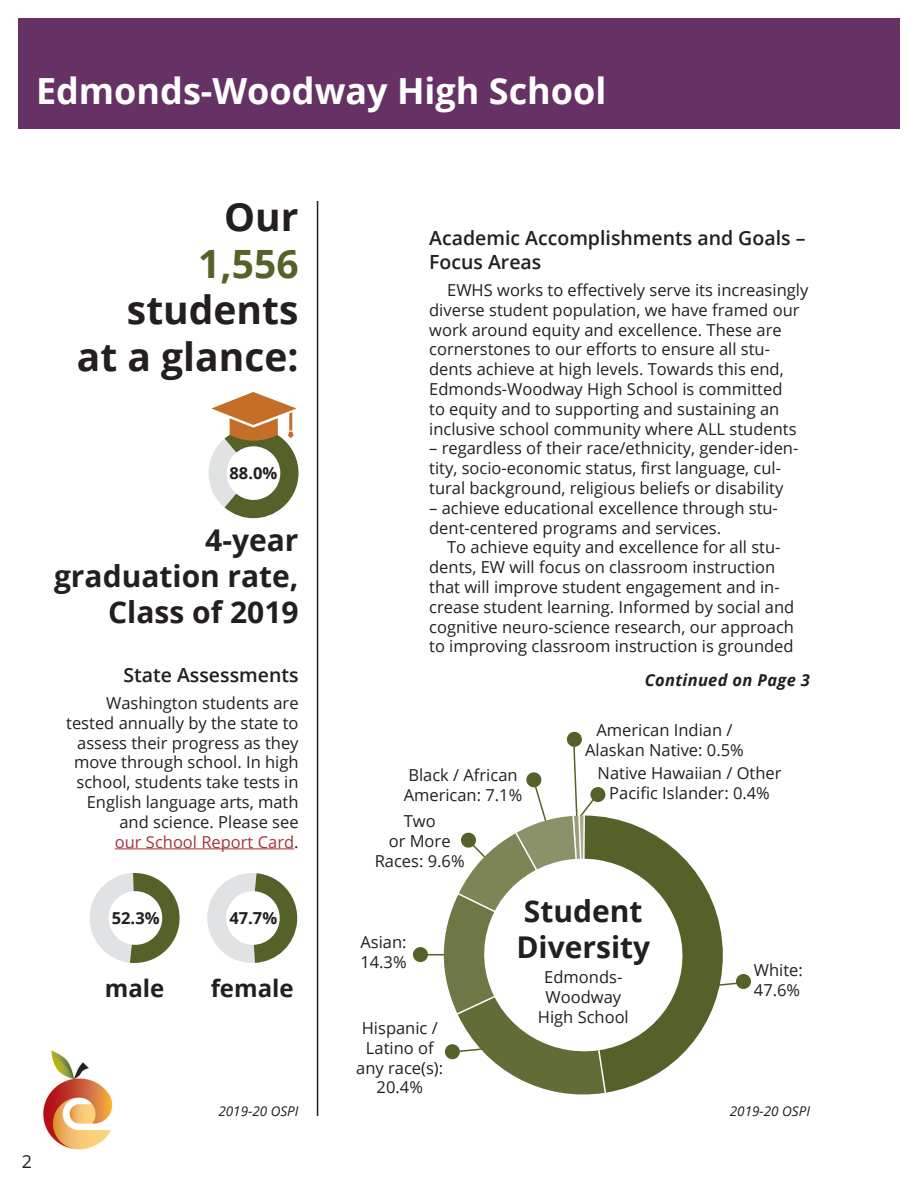
<style>
.page{position:relative;width:918px;height:1188px;background:#fff}
.page>*{position:absolute;margin:0;border:0;box-sizing:border-box;transform-origin:0 0}
.t1{font:700 39px/46.8px "Open Sans";color:#231f20;text-align:right}
.t2{font:700 36px "Open Sans";color:#fff}
.t3{font:700 30px/36px "Open Sans";color:#231f20}
.t4{font:700 24px "Open Sans";color:#231f20}
.Subhead{font:600 19.5px/23.4px "Open Sans";color:#231f20}
.t5{font:18px "Open Sans";color:#231f20}
.Body_text{font:16.5px/19.8px "Open Sans";color:#231f20}
.t6{font:italic 700 16.5px "Open Sans";letter-spacing:.02em;color:#231f20}
.t7{font:700 16.5px "Open Sans";color:#231f20}
.t8{font:italic 13.5px "Open Sans";color:#231f20}
.s1{color:#54622a}
.s2{color:#a73339}
</style>
<div class="page">
<svg style="left:89px;top:873px;width:91px;height:90px"></svg>
<svg style="left:207px;top:873px;width:91px;height:90px"></svg>
<div style="left:18px;top:18px;width:882px;height:111px;background:#663165"></div>
<img style="left:43px;top:1050px;width:70px;height:100px">
<hr style="left:317px;top:201px;width:1px;height:915px;background:#231f20">
<div style="left:226px;top:891px;width:54px;height:54px;background:#fff;border-radius:50%"></div>
<div style="left:109px;top:891px;width:53px;height:54px;background:#fff;border-radius:50%"></div>
<hr style="left:115px;top:848px;width:179px;height:1px;background:#a73339">
<svg style="left:208px;top:392px;width:91px;height:127px"></svg>
<div style="left:567px;top:732px;width:14px;height:14px;background:#54622a;border-radius:50%"></div>
<div style="left:567px;top:732px;width:15px;height:15px;border:2px solid #54622a;border-radius:50%"></div>
<hr style="left:419px;top:954px;width:61px;height:1px;background:#54622a">
<div style="left:413px;top:948px;width:14px;height:14px;background:#54622a;border-radius:50%"></div>
<div style="left:413px;top:947px;width:15px;height:15px;border:2px solid #54622a;border-radius:50%"></div>
<div style="left:736px;top:974px;width:15px;height:14px;background:#54622a;border-radius:50%"></div>
<div style="left:736px;top:974px;width:15px;height:15px;border:2px solid #54622a;border-radius:50%"></div>
<svg style="left:439px;top:741px;width:307px;height:354px"></svg>
<p class="t2" style="left:36px;top:66px;width:572px">Edmonds-Woodway High School</p>
<p class="t1" style="left:224px;top:192px;width:76px">Our</p>
<p class="t1" style="left:77px;top:239px;width:223px"><span class="s1">1,556 </span>students at a glance:</p>
<p class="t7" style="left:230px;top:461px;width:49px">88.0%</p>
<p class="t3" style="left:205px;top:522px;width:95px">4-year</p>
<p class="t3" style="left:54px;top:558px;width:246px">graduation rate,</p>
<p class="t3" style="left:108px;top:594px;width:192px">Class of 2019</p>
<p class="Subhead" style="left:123px;top:663px;width:177px">State Assessments</p>
<p class="Body_text" style="left:66px;top:693px;width:234px;text-align:right">Washington students are tested annually by the state to assess their progress as they move through school. In high school, students take tests in<br>English language arts, math and science. Please see<br><span class="s2">our School Report Card</span>.</p>
<p class="t7" style="left:112px;top:907px;width:49px">52.3%</p>
<p class="t4" style="left:105px;top:971px;width:61px">male</p>
<p class="t7" style="left:229px;top:907px;width:49px">47.7%</p>
<p class="t4" style="left:211px;top:971px;width:85px">female</p>
<p class="t5" style="left:22px;top:1149px;width:12px">2</p>
<p class="t8" style="left:218px;top:1102px;width:82px">2019-20 OSPI</p>
<p class="Subhead" style="left:429px;top:226px;width:378px">Academic Accomplishments and Goals –<br>Focus Areas</p>
<p class="Body_text" style="left:429px;top:280px;width:381px;text-indent:18px">EWHS works to effectively serve its increasingly diverse student population, we have framed our work around equity and excellence. These are cornerstones to our efforts to ensure all stu&shy;dents achieve at high levels. Towards this end, Edmonds-Woodway High School is committed<br>to equity and to supporting and sustaining an inclusive school community where ALL students</p>
<p class="Body_text" style="left:429px;top:438px;width:371px">– regardless of their race/ethnicity, gender-iden&shy;tity, socio-economic status, first language, cul&shy;tural background, religious beliefs or disability</p>
<p class="Body_text" style="left:429px;top:498px;width:350px">– achieve educational excellence through stu&shy;dent-centered programs and services.</p>
<p class="Body_text" style="left:429px;top:537px;width:367px;text-indent:18px">To achieve equity and excellence for all stu&shy;dents, EW will focus on classroom instruction that will improve student engagement and in&shy;crease student learning. Informed by social and cognitive neuro-science research, our approach to improving classroom instruction is grounded</p>
<p class="t6" style="left:645px;top:668px;width:167px">Continued on Page 3</p>
<p class="Body_text" style="left:408px;top:765px;width:111px">Black / African</p>
<p class="Body_text" style="left:404px;top:785px;width:120px">American: 7.1%</p>
<p class="Body_text" style="left:375px;top:811px;width:91px;text-align:center">Two<br>or More<br>Races: 9.6%</p>
<p class="Body_text" style="left:585px;top:720px;width:160px;text-align:center">American Indian /<br>Alaskan Native: 0.5%</p>
<p class="Body_text" style="left:598px;top:763px;width:185px;text-align:center">Native Hawaiian / Other<br>Pacific Islander: 0.4%</p>
<p class="Body_text" style="left:360px;top:932px;width:48px">Asian:<br>14.3%</p>
<p class="Body_text" style="left:356px;top:1018px;width:88px;text-align:center">Hispanic /<br>Latino of any race(s):<br>20.4%</p>
<p class="t3" style="left:516px;top:892px;width:135px">Student<br>Diversity</p>
<p class="Body_text" style="left:538px;top:967px;width:92px;text-align:center">Edmonds-<br>Woodway<br>High School</p>
<p class="Body_text" style="left:754px;top:960px;width:51px">White:<br>47.6%</p>
<p class="t8" style="left:730px;top:1102px;width:82px">2019-20 OSPI</p>
</div>
